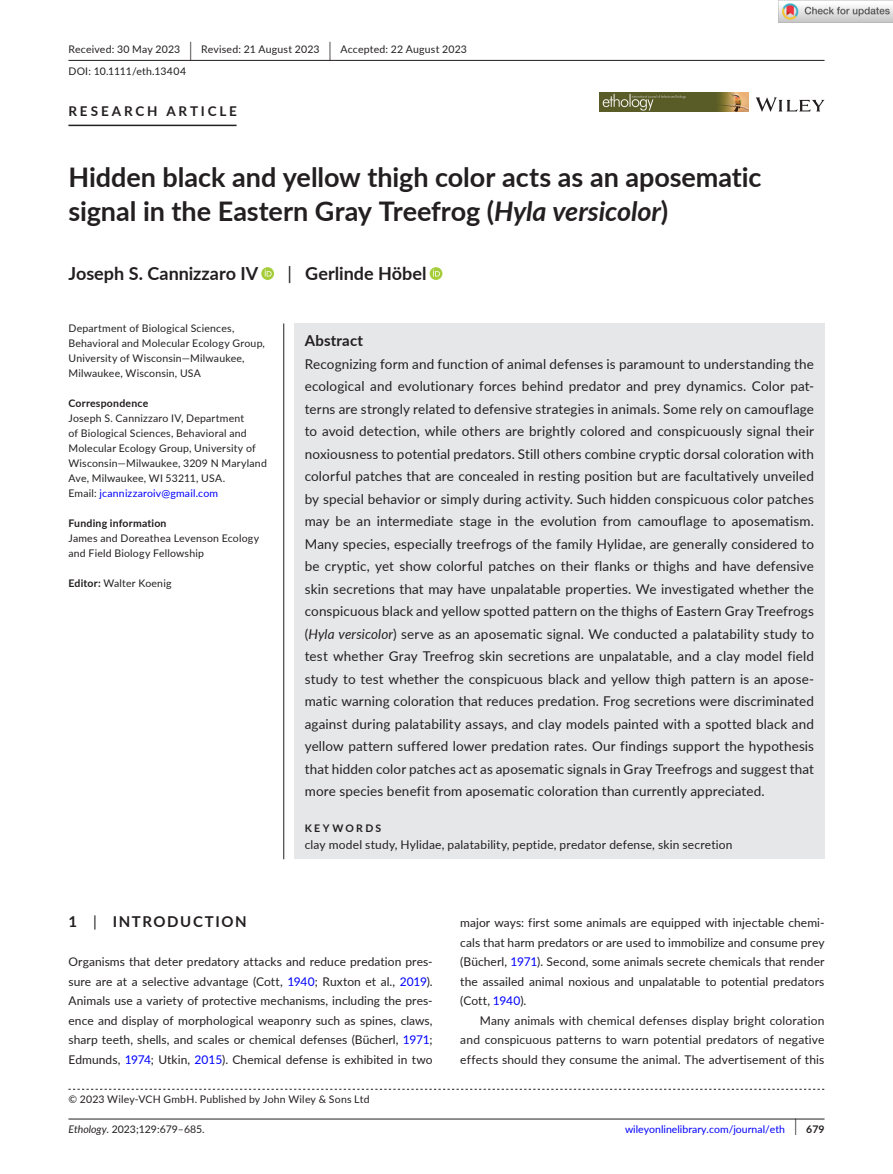
<style>
.page{position:relative;width:893px;height:1174px;background:#fff}
.page>*{position:absolute;margin:0;border:0;box-sizing:border-box;transform-origin:0 0}
.t1{font:700 27px/34.5px "Lato";color:#231f20}
.t2{font:700 18px "Lato";color:#231f20}
.t3{font:700 15px "Lato";letter-spacing:.1em;color:#231f20}
.t4{font:700 15px "Lato";letter-spacing:.015em;color:#231f20}
.t5{font:13.5px/22.5px "Lato";letter-spacing:.01em;color:#231f20;text-align:justify}
.t6{font:700 13.5px "Lato";letter-spacing:.21em;color:#231f20}
.t7{font:12px/19.5px "Lato";letter-spacing:.01em;color:#231f20;text-align:justify}
.t8{font:10.5px/15px "Lato";letter-spacing:.02em;color:#231f20}
.t9{font:10.5px "Lato";color:#00f}
.t10{font:700 10.5px "Lato";letter-spacing:.02em;color:#231f20}
.t11{font:10.5px "Lato";color:#231f20}
.t12{font:700 10.5px "Lato";letter-spacing:.22em;color:#231f20}
.s1{font-size:19.65px}
.s2{font-style:italic}
.s3{font-weight:400}
.s4{color:#00f}
.s5{font-weight:700}
.s6{font-size:17.4px;color:#231f20}
.s7{font-weight:700;color:#231f20}
</style>
<div class="page">
<hr style="left:68px;top:1118px;width:756px;height:1px;background:#231f20">
<svg style="left:756px;top:97px;width:68px;height:15px"></svg>
<img style="left:599px;top:93px;width:149px;height:19px">
<hr style="left:68px;top:60px;width:756px;height:1px;background:#231f20">
<hr style="left:68px;top:125px;width:169px;height:1px;background:#231f20">
<svg style="left:261px;top:267px;width:13px;height:13px"></svg>
<svg style="left:265px;top:269px;width:7px;height:7px"></svg>
<svg style="left:430px;top:267px;width:12px;height:13px"></svg>
<svg style="left:433px;top:269px;width:7px;height:7px"></svg>
<svg style="left:68px;top:1088px;width:756px;height:1px"></svg>
<div style="left:294px;top:323px;width:530px;height:536px;background:#e6e7e9"></div>
<hr style="left:283px;top:323px;width:1px;height:536px;background:#231f20">
<img style="left:779px;top:0;width:114px;height:23px">
<p class="t8" style="left:68px;top:38px;width:400px;line-height:21.8px">Received: 30 May 2023 <span class="s1">|</span> Revised: 21 August 2023 <span class="s1">|</span> Accepted: 22 August 2023<br>DOI: 10.1111/eth.13404</p>
<p class="t6" style="left:68px;top:101px;width:170px">RESEARCH ARTICLE</p>
<h1 class="t1" style="left:68px;top:159px;width:694px">Hidden black and yellow thigh color acts as an aposematic signal in the Eastern Gray Treefrog (<span class="s2">Hyla versicolor</span>)</h1>
<h2 class="t2" style="left:68px;top:260px;width:191px">Joseph S. Cannizzaro IV</h2>
<h2 class="t2" style="left:288px;top:260px;width:141px"><span class="s3">|</span> Gerlinde Höbel</h2>
<p class="t8" style="left:68px;top:320px;width:198px">Department of Biological Sciences, Behavioral and Molecular Ecology Group, University of Wisconsin—Milwaukee, Milwaukee, Wisconsin, USA</p>
<p class="t10" style="left:68px;top:395px;width:81px">Correspondence</p>
<p class="t8" style="left:68px;top:410px;width:200px">Joseph S. Cannizzaro IV, Department<br>of Biological Sciences, Behavioral and Molecular Ecology Group, University of Wisconsin—Milwaukee, 3209 N Maryland Ave, Milwaukee, WI 53211, USA.<br>Email: <span class="s4">jcannizzaroiv@gmail.com</span></p>
<p class="t10" style="left:68px;top:515px;width:100px">Funding information</p>
<p class="t8" style="left:68px;top:530px;width:192px">James and Doreathea Levenson Ecology and Field Biology Fellowship</p>
<p class="t8" style="left:68px;top:575px;width:104px"><span class="s5">Editor:</span> Walter Koenig</p>
<p class="t4" style="left:305px;top:329px;width:60px">Abstract</p>
<p class="t5" style="left:305px;top:352px;width:511px">Recognizing form and function of animal defenses is paramount to understanding the ecological and evolutionary forces behind predator and prey dynamics. Color pat&shy;terns are strongly related to defensive strategies in animals. Some rely on camouflage to avoid detection, while others are brightly colored and conspicuously signal their noxiousness to potential predators. Still others combine cryptic dorsal coloration with colorful patches that are concealed in resting position but are facultatively unveiled by special behavior or simply during activity. Such hidden conspicuous color patches may be an intermediate stage in the evolution from camouflage to aposematism.<br>Many species, especially treefrogs of the family Hylidae, are generally considered to be cryptic, yet show colorful patches on their flanks or thighs and have defensive skin secretions that may have unpalatable properties. We investigated whether the conspicuous black and yellow spotted pattern on the thighs of Eastern Gray Treefrogs (<span class="s2">Hyla versicolor</span>) serve as an aposematic signal. We conducted a palatability study to test whether Gray Treefrog skin secretions are unpalatable, and a clay model field study to test whether the conspicuous black and yellow thigh pattern is an apose&shy;matic warning coloration that reduces predation. Frog secretions were discriminated against during palatability assays, and clay models painted with a spotted black and yellow pattern suffered lower predation rates. Our findings support the hypothesis that hidden color patches act as aposematic signals in Gray Treefrogs and suggest that more species benefit from aposematic coloration than currently appreciated.</p>
<p class="t12" style="left:305px;top:820px;width:78px">KEYWORDS</p>
<p class="t7" style="left:305px;top:834px;width:429px">clay model study, Hylidae, palatability, peptide, predator defense, skin secretion</p>
<p class="t3" style="left:68px;top:911px;width:180px">1 <span class="s3">|</span> INTRODUCTION</p>
<p class="t7" style="left:68px;top:951px;width:366px">Organisms that deter predatory attacks and reduce predation pres&shy;sure are at a selective advantage (Cott, <span class="s4">1940</span>; Ruxton et al., <span class="s4">2019</span>).<br>Animals use a variety of protective mechanisms, including the pres&shy;ence and display of morphological weaponry such as spines, claws, sharp teeth, shells, and scales or chemical defenses (Bücherl, <span class="s4">1971</span>; Edmunds, <span class="s4">1974</span>; Utkin, <span class="s4">2015</span>). Chemical defense is exhibited in two</p>
<p class="t8" style="left:68px;top:1091px;width:303px">© 2023 Wiley-VCH GmbH. Published by John Wiley &amp; Sons Ltd</p>
<p class="t7" style="left:460px;top:912px;width:366px">major ways: first some animals are equipped with injectable chemi&shy;cals that harm predators or are used to immobilize and consume prey (Bücherl, <span class="s4">1971</span>). Second, some animals secrete chemicals that render the assailed animal noxious and unpalatable to potential predators (Cott, <span class="s4">1940</span>).</p>
<p class="t7" style="left:460px;top:1010px;width:366px;text-indent:20px">Many animals with chemical defenses display bright coloration and conspicuous patterns to warn potential predators of negative effects should they consume the animal. The advertisement of this</p>
<p class="t11" style="left:68px;top:1121px;width:138px"><span class="s2">Ethology.</span> 2023;129:679–685.</p>
<p class="t9" style="left:625px;top:1121px;width:201px">wileyonlinelibrary.com/journal/eth <span class="s6">|</span> <span class="s7">679</span></p>
</div>
